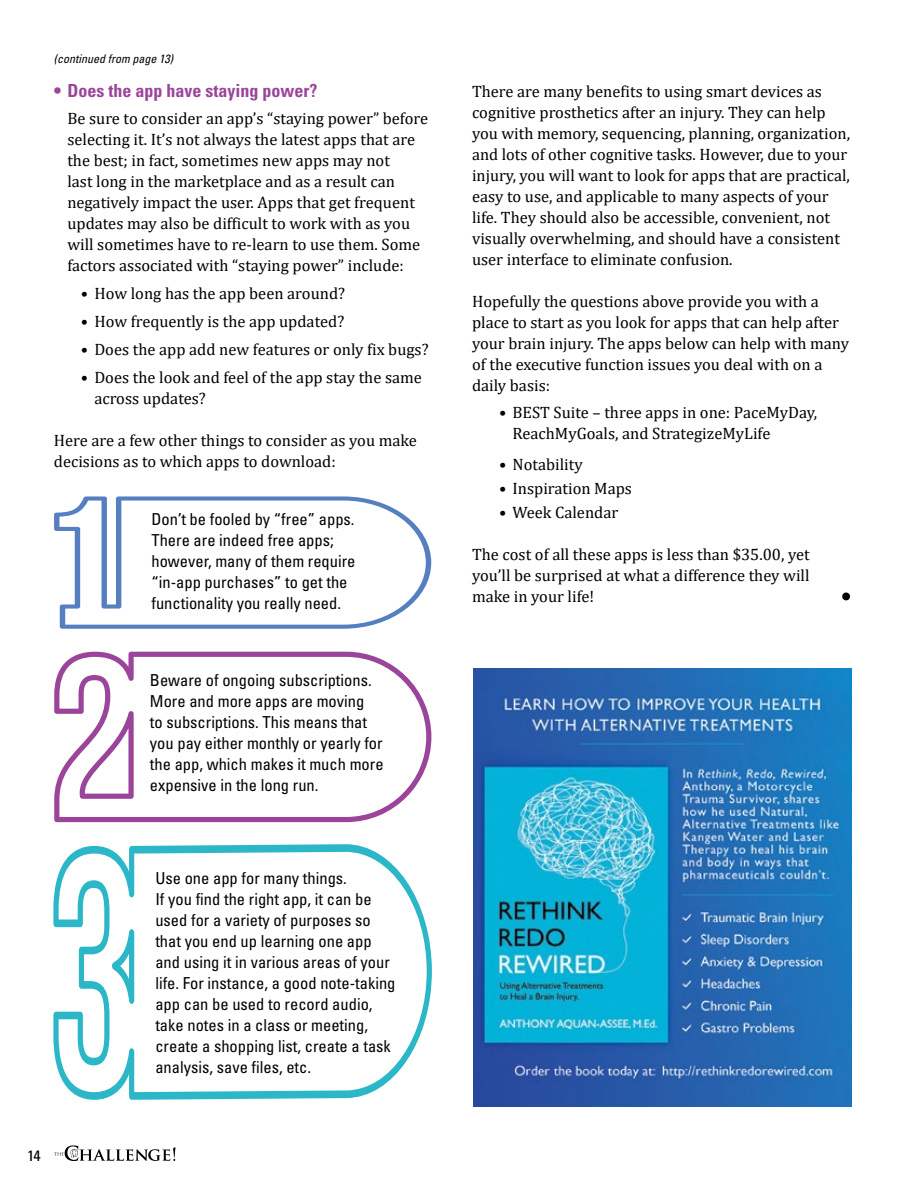
<style>
.page{position:relative;width:918px;height:1188px;background:#fff}
.page>*{position:absolute;margin:0;border:0;box-sizing:border-box;transform-origin:0 0}
.t1{font:700 condensed 18px "Univers LT Std";color:#9b459a}
.t2{font:16.5px/21px "Cambria";color:#000}
.t3{font:condensed 16.5px/21px "Univers LT Std";color:#000}
.t4{font:condensed 15px "Univers LT Std";color:#000;scale:1.1 1}
.t5{font:italic condensed 12px "Univers LT Std";color:#000}
</style>
<div class="page">
<svg style="left:54px;top:1145px;width:122px;height:16px"></svg>
<svg style="left:54px;top:496px;width:377px;height:133px"></svg>
<svg style="left:54px;top:652px;width:377px;height:170px"></svg>
<svg style="left:53px;top:844px;width:379px;height:256px"></svg>
<div style="left:842px;top:593px;width:8px;height:7px;background:#000;border-radius:50%"></div>
<img style="left:473px;top:668px;width:378px;height:439px">
<p class="t5" style="left:54px;top:51px;width:121px">(continued from page 13)</p>
<p class="t1" style="left:54px;top:79px;width:265px">• Does the app have staying power?</p>
<p class="t2" style="left:67px;top:108px;width:362px">Be sure to consider an app’s “staying power” before selecting it. It’s not always the latest apps that are the best; in fact, sometimes new apps may not<br>last long in the marketplace and as a result can negatively impact the user. Apps that get frequent updates may also be difficult to work with as you will sometimes have to re-learn to use them. Some factors associated with “staying power” include:</p>
<p class="t2" style="left:81px;top:283px;width:266px">• How long has the app been around?</p>
<p class="t2" style="left:81px;top:311px;width:265px">• How frequently is the app updated?</p>
<p class="t2" style="left:81px;top:339px;width:349px">• Does the app add new features or only fix bugs?</p>
<p class="t2" style="left:94px;top:366px;width:329px;text-indent:-13px">• Does the look and feel of the app stay the same across updates?</p>
<p class="t2" style="left:54px;top:429px;width:365px">Here are a few other things to consider as you make decisions as to which apps to download:</p>
<p class="t3" style="left:151px;top:508px;width:206px">Don’t be fooled by “free” apps.<br>There are indeed free apps; however, many of them require “in-app purchases” to get the functionality you really need.</p>
<p class="t3" style="left:150px;top:670px;width:235px">Beware of ongoing subscriptions.<br>More and more apps are moving<br>to subscriptions. This means that you pay either monthly or yearly for the app, which makes it much more expensive in the long run.</p>
<p class="t4" style="left:27px;top:1146px;width:14px">14</p>
<p class="t3" style="left:155px;top:867px;width:242px">Use one app for many things.<br>If you find the right app, it can be used for a variety of purposes so that you end up learning one app and using it in various areas of your life. For instance, a good note-taking app can be used to record audio, take notes in a class or meeting, create a shopping list, create a task analysis, save files, etc.</p>
<p class="t2" style="left:472px;top:80px;width:379px">There are many benefits to using smart devices as cognitive prosthetics after an injury. They can help you with memory, sequencing, planning, organization, and lots of other cognitive tasks. However, due to your injury, you will want to look for apps that are practical, easy to use, and applicable to many aspects of your life. They should also be accessible, convenient, not visually overwhelming, and should have a consistent user interface to eliminate confusion.</p>
<p class="t2" style="left:472px;top:290px;width:379px">Hopefully the questions above provide you with a place to start as you look for apps that can help after your brain injury. The apps below can help with many of the executive function issues you deal with on a daily basis:</p>
<p class="t2" style="left:513px;top:402px;width:306px;text-indent:-13px">• BEST Suite – three apps in one: PaceMyDay,<br>ReachMyGoals, and StrategizeMyLife</p>
<p class="t2" style="left:499px;top:454px;width:85px">• Notability</p>
<p class="t2" style="left:499px;top:478px;width:135px">• Inspiration Maps</p>
<p class="t2" style="left:499px;top:502px;width:121px">• Week Calendar</p>
<p class="t2" style="left:472px;top:544px;width:339px;text-align:justify">The cost of all these apps is less than $35.00, yet you’ll be surprised at what a difference they will make in your life!</p>
</div>
